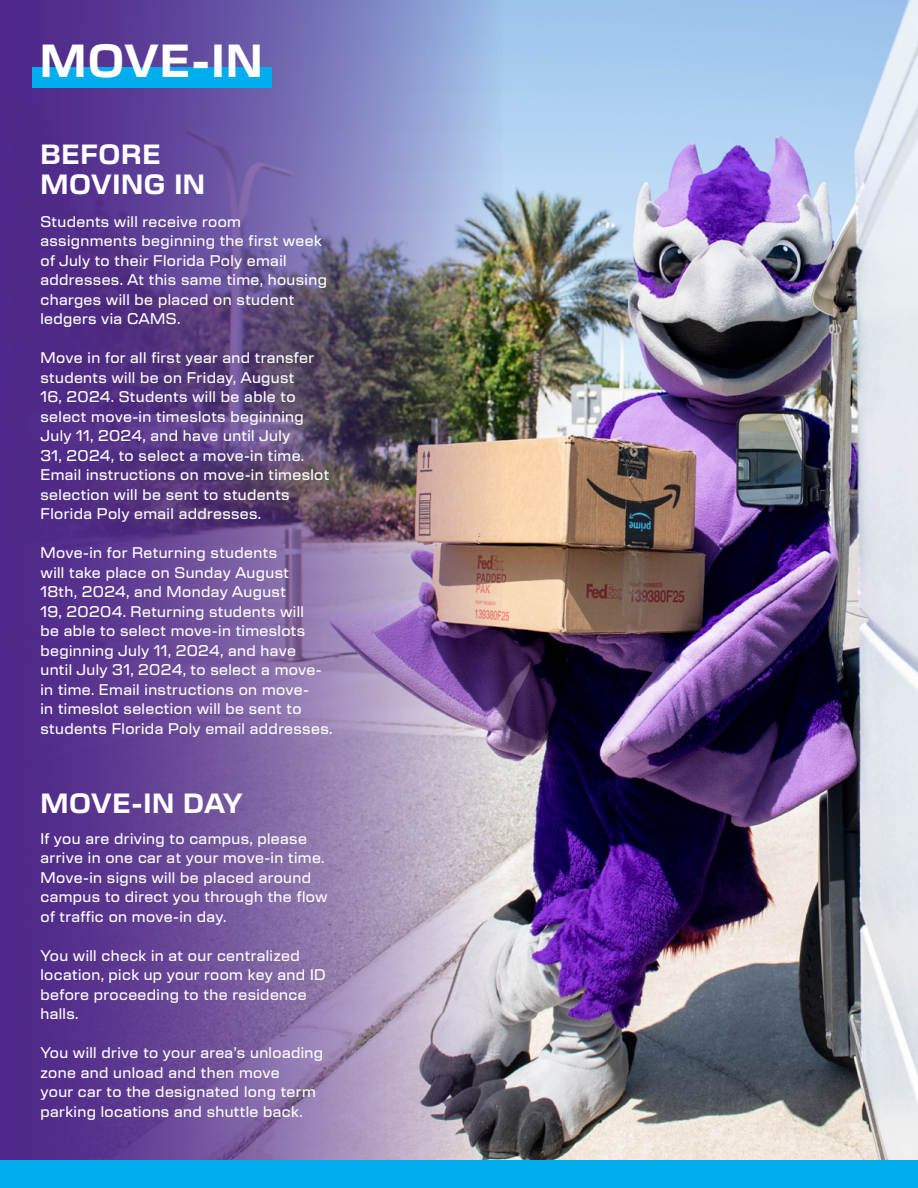
<style>
.page{position:relative;width:918px;height:1188px;background:#fff}
.page>*{position:absolute;margin:0;border:0;box-sizing:border-box;transform-origin:0 0}
.t1{font:700 45px "New Science";letter-spacing:.025em;color:#fff}
.t2{font:700 27px/30px "New Science";letter-spacing:.025em;color:#fff}
.t3{font:500 15px/19.5px "New Science";letter-spacing:.025em;color:#fff}
</style>
<div class="page">
<img style="left:502px;top:0;width:416px;height:1161px">
<img style="left:0;top:0;width:502px;height:1161px">
<div style="left:0;top:1161px;width:918px;height:27px;background:#00aeef"></div>
<div style="left:32px;top:67px;width:240px;height:21px;background:#00aeef"></div>
<h1 class="t1" style="left:40px;top:28px;width:224px">MOVE-IN</h1>
<h2 class="t2" style="left:40px;top:138px;width:166px">BEFORE<br>MOVING IN</h2>
<p class="t3" style="left:40px;top:210px;width:288px">Students will receive room assignments beginning the first week of July to their Florida Poly email addresses. At this same time, housing charges will be placed on student ledgers via CAMS.</p>
<p class="t3" style="left:40px;top:347px;width:290px">Move in for all first year and transfer students will be on Friday, August<br>16, 2024. Students will be able to select move-in timeslots beginning July 11, 2024, and have until July<br>31, 2024, to select a move-in time.<br>Email instructions on move-in timeslot selection will be sent to students Florida Poly email addresses.</p>
<p class="t3" style="left:40px;top:542px;width:294px">Move-in for Returning students<br>will take place on Sunday August<br>18th, 2024, and Monday August<br>19, 20204. Returning students will<br>be able to select move-in timeslots beginning July 11, 2024, and have<br>until July 31, 2024, to select a move&shy;in time. Email instructions on move-<br>in timeslot selection will be sent to students Florida Poly email addresses.</p>
<h2 class="t2" style="left:40px;top:787px;width:204px">MOVE-IN DAY</h2>
<p class="t3" style="left:40px;top:827px;width:289px">If you are driving to campus, please arrive in one car at your move-in time.<br>Move-in signs will be placed around campus to direct you through the flow of traffic on move-in day.</p>
<p class="t3" style="left:40px;top:944px;width:287px">You will check in at our centralized location, pick up your room key and ID before proceeding to the residence halls.</p>
<p class="t3" style="left:40px;top:1042px;width:284px">You will drive to your area’s unloading zone and unload and then move<br>your car to the designated long term parking locations and shuttle back.</p>
</div>
